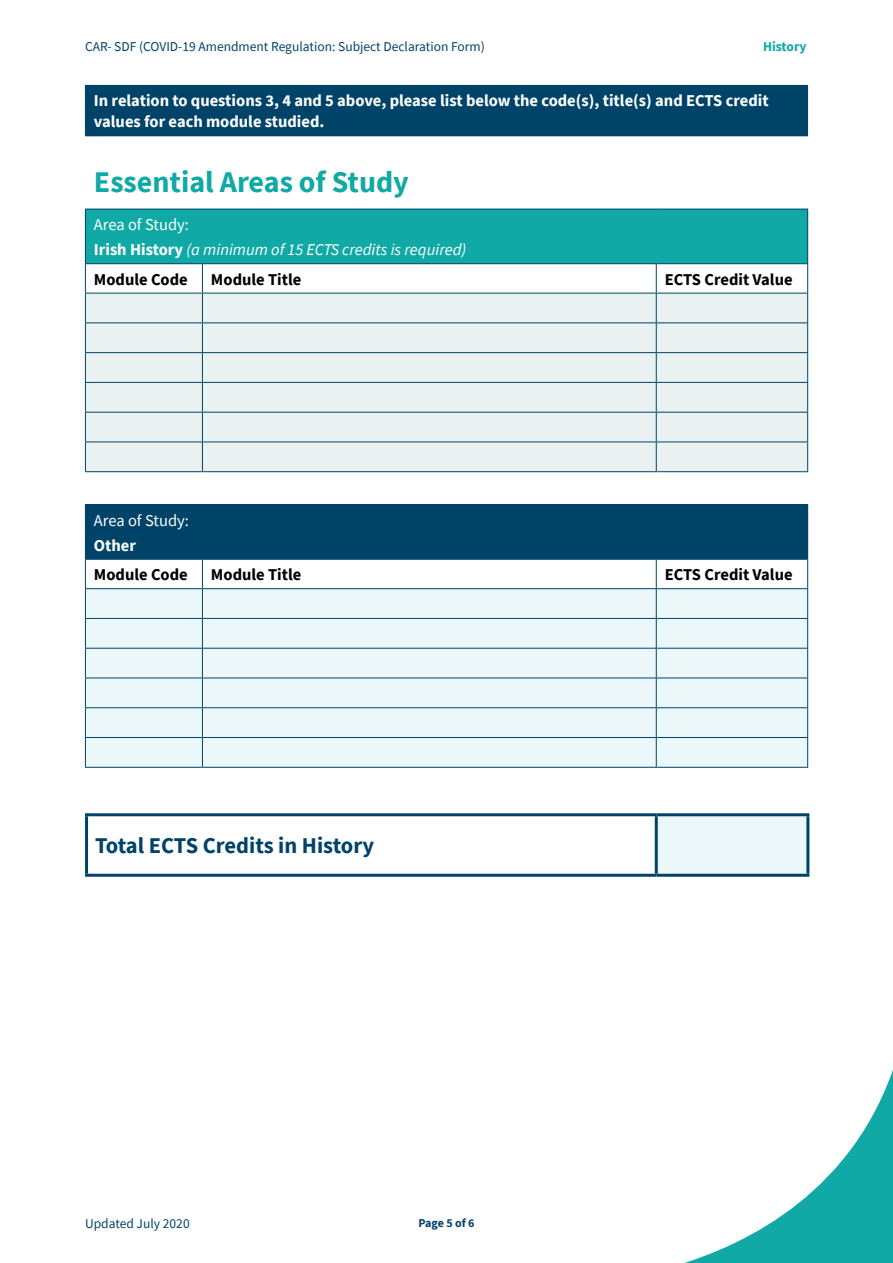
<style>
.page{position:relative;width:893px;height:1263px;background:#fff}
.page>*{position:absolute;margin:0;border:0;box-sizing:border-box;transform-origin:0 0}
.Body_text_2020{font:700 30px "Source Sans Pro";color:#10a9a5}
.t1{font:700 22.5px "Source Sans Pro";color:#004368}
.Body_text_2020-2{font:700 16.5px/21px "Source Sans Pro";color:#fff}
.Body_text_2020-3{font:700 16.5px "Source Sans Pro";color:#000}
.Body_text_2020-4{font:italic 16.5px "Source Sans Pro";color:#fff}
.Body_text_2020-5{font:16.5px "Source Sans Pro";color:#fff}
.t2{font:13.5px "Source Sans Pro";color:#004368}
.t3{font:700 13.5px "Source Sans Pro";color:#10a9a5}
.t4{font:700 12px "Source Sans Pro";letter-spacing:-.01em;color:#004368}
.s1{font-weight:700;font-style:normal}
</style>
<div class="page">
<svg style="left:684px;top:1070px;width:209px;height:193px"></svg>
<div style="left:85px;top:209px;width:723px;height:55px;background:#10a9a5"></div>
<hr style="left:85px;top:209px;width:117px;height:1px;background:#004368">
<hr style="left:85px;top:209px;width:1px;height:54px;background:#004368">
<hr style="left:202px;top:209px;width:454px;height:1px;background:#004368">
<hr style="left:656px;top:209px;width:152px;height:1px;background:#004368">
<hr style="left:807px;top:209px;width:1px;height:54px;background:#004368">
<hr style="left:85px;top:263px;width:117px;height:1px;background:#004368">
<hr style="left:202px;top:263px;width:454px;height:1px;background:#004368">
<hr style="left:656px;top:263px;width:152px;height:1px;background:#004368">
<svg style="left:85px;top:264px;width:723px;height:207px;background:#e3edee"></svg>
<hr style="left:85px;top:471px;width:117px;height:1px;background:#004368">
<hr style="left:202px;top:471px;width:454px;height:1px;background:#004368">
<hr style="left:656px;top:471px;width:152px;height:1px;background:#004368">
<div style="left:85px;top:85px;width:722px;height:51px;background:#004368"></div>
<hr style="left:85px;top:85px;width:723px;height:1px;background:#004368">
<hr style="left:807px;top:86px;width:1px;height:49px;background:#004368">
<hr style="left:85px;top:135px;width:723px;height:1px;background:#004368">
<div style="left:85px;top:505px;width:723px;height:54px;background:#004368"></div>
<hr style="left:85px;top:504px;width:117px;height:1px;background:#004368">
<hr style="left:202px;top:504px;width:454px;height:1px;background:#004368">
<hr style="left:656px;top:504px;width:152px;height:1px;background:#004368">
<svg style="left:85px;top:559px;width:723px;height:208px;background:#e5f1f4"></svg>
<hr style="left:85px;top:767px;width:117px;height:1px;background:#004368">
<hr style="left:202px;top:767px;width:454px;height:1px;background:#004368">
<hr style="left:656px;top:767px;width:152px;height:1px;background:#004368">
<div style="left:656px;top:815px;width:152px;height:60px;background:#ecf7fa"></div>
<hr style="left:85px;top:813px;width:571px;height:3px;background:#004368">
<hr style="left:85px;top:816px;width:3px;height:58px;background:#004368">
<hr style="left:656px;top:813px;width:153px;height:3px;background:#004368">
<hr style="left:655px;top:816px;width:3px;height:58px;background:#004368">
<hr style="left:806px;top:816px;width:3px;height:58px;background:#004368">
<hr style="left:85px;top:874px;width:571px;height:3px;background:#004368">
<hr style="left:656px;top:874px;width:153px;height:3px;background:#004368">
<p class="t2" style="left:85px;top:37px;width:401px">CAR- SDF (COVID-19 Amendment Regulation: Subject Declaration Form)</p>
<p class="t3" style="left:763px;top:37px;width:45px">History</p>
<p class="Body_text_2020-2" style="left:94px;top:90px;width:676px">In relation to questions 3, 4 and 5 above, please list below the code(s), title(s) and ECTS credit values for each module studied.</p>
<p class="Body_text_2020" style="left:94px;top:162px;width:316px">Essential Areas of Study</p>
<p class="Body_text_2020-5" style="left:94px;top:214px;width:97px">Area of Study:</p>
<p class="Body_text_2020-4" style="left:94px;top:239px;width:374px"><span class="s1">Irish History</span> (a minimum of 15 ECTS credits is required)</p>
<p class="Body_text_2020-3" style="left:94px;top:268px;width:95px">Module Code</p>
<p class="Body_text_2020-3" style="left:211px;top:268px;width:92px">Module Title</p>
<p class="Body_text_2020-3" style="left:665px;top:268px;width:129px">ECTS Credit Value</p>
<p class="Body_text_2020-5" style="left:94px;top:509px;width:97px">Area of Study:</p>
<p class="Body_text_2020-2" style="left:94px;top:534px;width:44px">Other</p>
<p class="Body_text_2020-3" style="left:94px;top:563px;width:95px">Module Code</p>
<p class="Body_text_2020-3" style="left:211px;top:563px;width:92px">Module Title</p>
<p class="Body_text_2020-3" style="left:665px;top:563px;width:129px">ECTS Credit Value</p>
<p class="t1" style="left:95px;top:831px;width:281px">Total ECTS Credits in History</p>
<p class="t2" style="left:85px;top:1215px;width:106px">Updated July 2020</p>
<p class="t4" style="left:418px;top:1215px;width:58px">Page 5 of 6</p>
</div>
